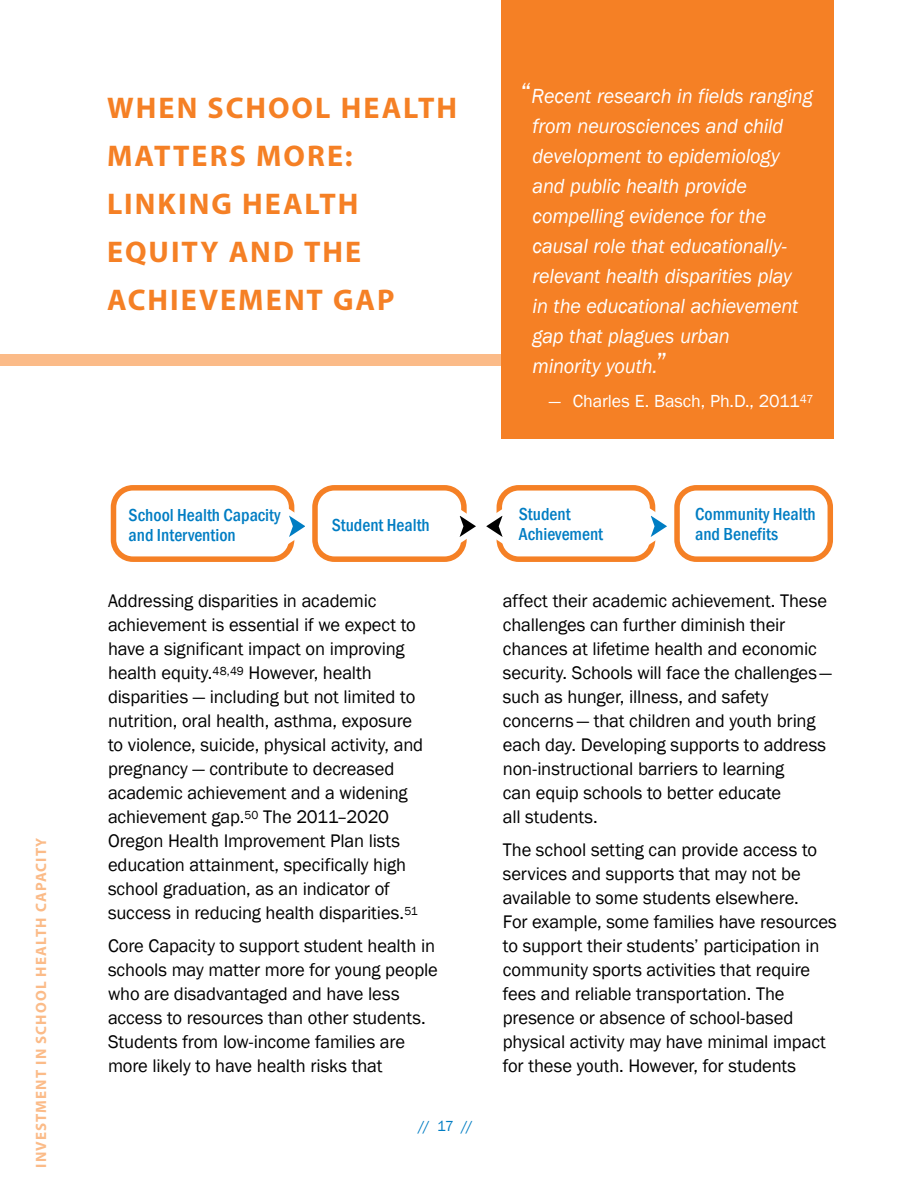
<style>
.page{position:relative;width:918px;height:1188px;background:#fff}
.page>*{position:absolute;margin:0;border:0;box-sizing:border-box;transform-origin:0 0}
.t1{font:700 30px/48px "Myriad Pro";letter-spacing:.07em;color:#f58025}
.breakout_quote{font:italic 21px/30px "Franklin Gothic";letter-spacing:-.01em;color:#fff;scale:.96 1}
.bod{font:18.75px/24px "Franklin Gothic";letter-spacing:-.01em;color:#000}
.breakout_quote-2{font:18px "Franklin Gothic";letter-spacing:-.005em;color:#fff}
.t2{font:500 condensed 17.85px/19.2px "Franklin Gothic";color:#007dc3}
.t3{font:700 15px "Myriad Pro";letter-spacing:.075em;color:#fbbb88}
.t4{font:15px "Franklin Gothic";color:#007dc3}
.s1{font-style:normal;font-size:30px}
</style>
<div class="page">
<div style="left:0;top:354px;width:820px;height:12px;background:#fbbb88"></div>
<div style="left:501px;top:0;width:333px;height:439px;background:#f58025"></div>
<div style="left:111px;top:485px;width:183px;height:77px;border:6px solid #f58025;border-radius:19px"></div>
<svg style="left:273px;top:495px;width:32px;height:62px"></svg>
<div style="left:312px;top:485px;width:155px;height:77px;border:6px solid #f58025;border-radius:19px"></div>
<div style="left:497px;top:485px;width:158px;height:77px;border:6px solid #f58025;border-radius:19px"></div>
<svg style="left:634px;top:495px;width:33px;height:62px"></svg>
<div style="left:674px;top:485px;width:159px;height:77px;border:6px solid #f58025;border-radius:19px"></div>
<svg style="left:443px;top:495px;width:76px;height:62px"></svg>
<p class="t3" style="left:31px;top:1168px;width:332px;rotate:-90deg">INVESTMENT IN SCHOOL HEALTH CAPACITY</p>
<p class="t1" style="left:107px;top:82px;width:352px">WHEN SCHOOL HEALTH<br>MATTERS MORE:<br>LINKING HEALTH<br>EQUITY AND THE<br>ACHIEVEMENT GAP</p>
<p class="breakout_quote" style="left:533px;top:81px;width:294px;text-indent:-12px"><span class="s1">“</span>Recent research in fields ranging from neurosciences and child development to epidemiology and public health provide compelling evidence for the causal role that educationally&shy;relevant health disparities play<br>in the educational achievement gap that plagues urban<br>minority youth.<span class="s1">”</span></p>
<p class="breakout_quote-2" style="left:549px;top:390px;width:266px">— Charles E. Basch, Ph.D., 2011<sup>47</sup></p>
<p class="t2" style="left:129px;top:506px;width:153px">School Health Capacity and Intervention</p>
<p class="t2" style="left:332px;top:515px;width:99px">Student Health</p>
<p class="t2" style="left:519px;top:505px;width:86px">Student<br>Achievement</p>
<p class="t2" style="left:695px;top:505px;width:122px">Community Health and Benefits</p>
<p class="bod" style="left:108px;top:589px;width:317px">Addressing disparities in academic achievement is essential if we expect to have a significant impact on improving health equity.<sup>48,49</sup> However, health disparities — including but not limited to nutrition, oral health, asthma, exposure to violence, suicide, physical activity, and pregnancy — contribute to decreased academic achievement and a widening achievement gap.<sup>50</sup> The 2011–2020<br>Oregon Health Improvement Plan lists education attainment, specifically high school graduation, as an indicator of success in reducing health disparities.<sup>51</sup></p>
<p class="bod" style="left:108px;top:934px;width:331px">Core Capacity to support student health in schools may matter more for young people who are disadvantaged and have less access to resources than other students.<br>Students from low-income families are more likely to have health risks that</p>
<p class="t4" style="left:418px;top:1116px;width:56px">// 17 //</p>
<p class="bod" style="left:503px;top:589px;width:330px">affect their academic achievement. These challenges can further diminish their chances at lifetime health and economic security. Schools will face the challenges— such as hunger, illness, and safety concerns — that children and youth bring each day. Developing supports to address non-instructional barriers to learning<br>can equip schools to better educate<br>all students.</p>
<p class="bod" style="left:503px;top:838px;width:336px">The school setting can provide access to services and supports that may not be available to some students elsewhere.<br>For example, some families have resources to support their students’ participation in community sports activities that require fees and reliable transportation. The presence or absence of school-based physical activity may have minimal impact for these youth. However, for students</p>
</div>
